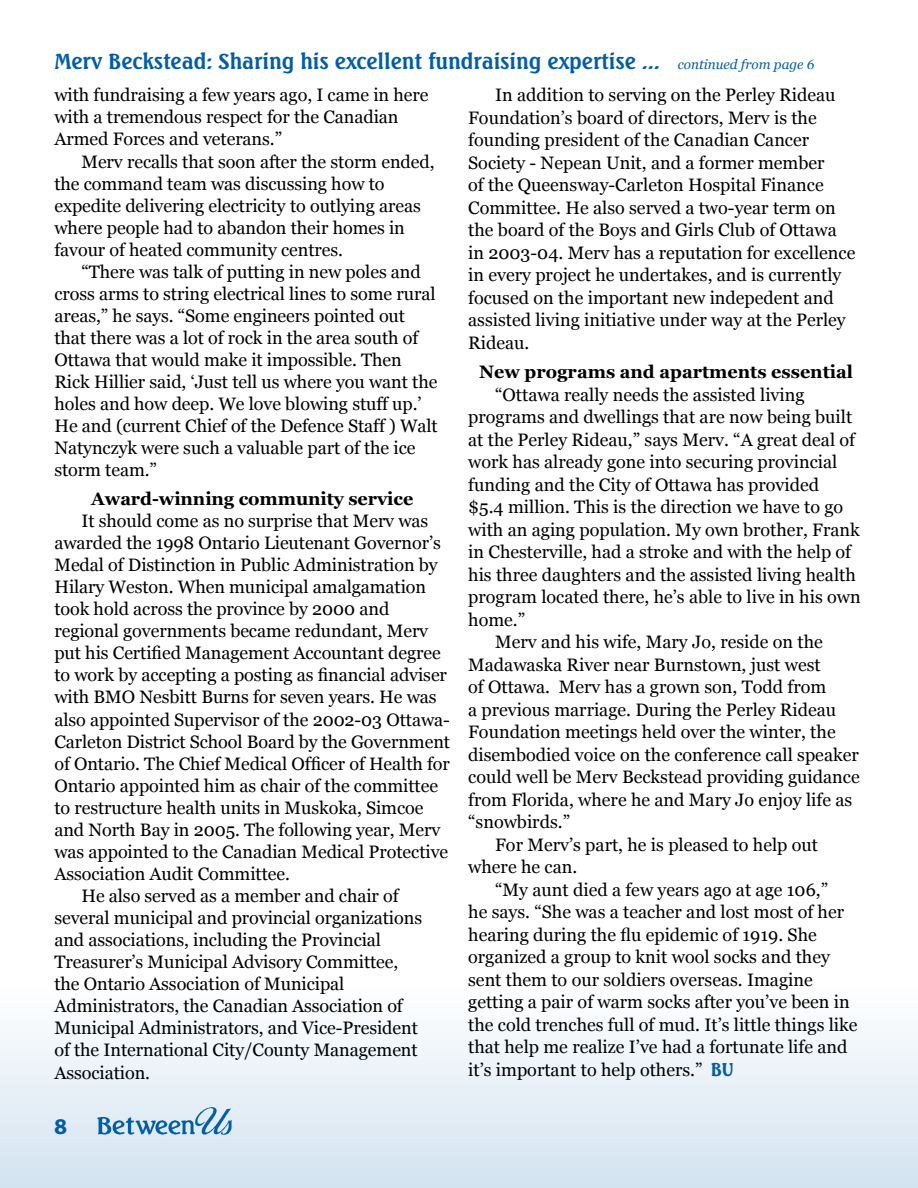
<style>
.page{position:relative;width:918px;height:1188px;background:#fff}
.page>*{position:absolute;margin:0;border:0;box-sizing:border-box;transform-origin:0 0}
.t1{font:700 22.5px "Corporate";color:#005daa}
.t2{font:700 21px "Seagull BT";letter-spacing:-.005em;color:#005daa}
.t3{font:18px/22px "Georgia";letter-spacing:-.005em;color:#000}
.t4{font:700 18px "Georgia";color:#000}
.s1{font-family:"Georgia";font-weight:400;font-style:italic;font-size:13.5px}
.s2{font-family:"Seagull";font-weight:700;color:#005daa}
</style>
<div class="page">
<div style="left:0;top:986px;width:918px;height:202px;background:linear-gradient(to bottom,#fff,#d3e3f0)"></div>
<img style="left:96px;top:1106px;width:136px;height:30px">
<p class="t2" style="left:54px;top:48px;width:762px">Merv Beckstead: Sharing his excellent fundraising expertise ... <span class="s1">continued from page 6</span></p>
<p class="t3" style="left:54px;top:85px;width:376px">with fundraising a few years ago, I came in here with a tremendous respect for the Canadian<br>Armed Forces and veterans.”</p>
<p class="t3" style="left:54px;top:151px;width:382px;text-indent:27px">Merv recalls that soon after the storm ended, the command team was discussing how to expedite delivering electricity to outlying areas where people had to abandon their homes in favour of heated community centres.</p>
<p class="t3" style="left:54px;top:261px;width:385px;text-indent:27px">“There was talk of putting in new poles and cross arms to string electrical lines to some rural areas,” he says. “Some engineers pointed out that there was a lot of rock in the area south of Ottawa that would make it impossible. Then Rick Hillier said, ‘Just tell us where you want the holes and how deep. We love blowing stuff up.’ He and (current Chief of the Defence Staff ) Walt Natynczyk were such a valuable part of the ice storm team.”</p>
<p class="t4" style="left:91px;top:487px;width:324px">Award-winning community service</p>
<p class="t3" style="left:81px;top:510px;width:349px">It should come as no surprise that Merv was</p>
<p class="t3" style="left:54px;top:532px;width:388px">awarded the 1998 Ontario Lieutenant Governor’s</p>
<p class="t3" style="left:54px;top:554px;width:385px">Medal of Distinction in Public Administration by</p>
<p class="t3" style="left:54px;top:576px;width:373px">Hilary Weston. When municipal amalgamation</p>
<p class="t3" style="left:54px;top:598px;width:336px">took hold across the province by 2000 and</p>
<p class="t3" style="left:54px;top:620px;width:375px">regional governments became redundant, Merv</p>
<p class="t3" style="left:54px;top:643px;width:388px">put his Certified Management Accountant degree</p>
<p class="t3" style="left:54px;top:665px;width:394px">to work by accepting a posting as financial adviser</p>
<p class="t3" style="left:54px;top:687px;width:384px">with BMO Nesbitt Burns for seven years. He was</p>
<p class="t3" style="left:54px;top:709px;width:397px">also appointed Supervisor of the 2002-03 Ottawa-</p>
<p class="t3" style="left:54px;top:731px;width:397px">Carleton District School Board by the Government</p>
<p class="t3" style="left:54px;top:753px;width:397px">of Ontario. The Chief Medical Officer of Health for</p>
<p class="t3" style="left:54px;top:775px;width:385px">Ontario appointed him as chair of the committee</p>
<p class="t3" style="left:54px;top:797px;width:371px">to restructure health units in Muskoka, Simcoe</p>
<p class="t3" style="left:54px;top:819px;width:387px">and North Bay in 2005. The following year, Merv</p>
<p class="t3" style="left:54px;top:841px;width:395px">was appointed to the Canadian Medical Protective</p>
<p class="t3" style="left:54px;top:863px;width:237px">Association Audit Committee.</p>
<p class="t3" style="left:81px;top:885px;width:319px">He also served as a member and chair of</p>
<p class="t3" style="left:54px;top:907px;width:369px">several municipal and provincial organizations</p>
<p class="t3" style="left:54px;top:929px;width:328px">and associations, including the Provincial</p>
<p class="t3" style="left:54px;top:951px;width:345px">Treasurer’s Municipal Advisory Committee,</p>
<p class="t3" style="left:54px;top:973px;width:291px">the Ontario Association of Municipal</p>
<p class="t3" style="left:54px;top:995px;width:350px">Administrators, the Canadian Association of</p>
<p class="t3" style="left:54px;top:1017px;width:365px">Municipal Administrators, and Vice-President</p>
<p class="t3" style="left:54px;top:1039px;width:365px">of the International City/County Management</p>
<p class="t3" style="left:54px;top:1062px;width:97px">Association.</p>
<p class="t1" style="left:54px;top:1115px;width:15px">8</p>
<p class="t3" style="left:468px;top:84px;width:389px;line-height:22.5px;text-indent:27px">In addition to serving on the Perley Rideau Foundation’s board of directors, Merv is the founding president of the Canadian Cancer Society - Nepean Unit, and a former member<br>of the Queensway-Carleton Hospital Finance Committee. He also served a two-year term on the board of the Boys and Girls Club of Ottawa in 2003-04. Merv has a reputation for excellence in every project he undertakes, and is currently focused on the important new indepedent and assisted living initiative under way at the Perley Rideau.</p>
<p class="t4" style="left:479px;top:360px;width:376px">New programs and apartments essential</p>
<p class="t3" style="left:495px;top:384px;width:311px">“Ottawa really needs the assisted living</p>
<p class="t3" style="left:468px;top:406px;width:386px">programs and dwellings that are now being built</p>
<p class="t3" style="left:468px;top:429px;width:388px">at the Perley Rideau,” says Merv. “A great deal of</p>
<p class="t3" style="left:468px;top:451px;width:371px">work has already gone into securing provincial</p>
<p class="t3" style="left:468px;top:474px;width:352px">funding and the City of Ottawa has provided</p>
<p class="t3" style="left:468px;top:496px;width:377px">$5.4 million. This is the direction we have to go</p>
<p class="t3" style="left:468px;top:519px;width:393px">with an aging population. My own brother, Frank</p>
<p class="t3" style="left:468px;top:541px;width:384px">in Chesterville, had a stroke and with the help of</p>
<p class="t3" style="left:468px;top:564px;width:389px">his three daughters and the assisted living health</p>
<p class="t3" style="left:468px;top:586px;width:394px">program located there, he’s able to live in his own</p>
<p class="t3" style="left:468px;top:609px;width:58px">home.”</p>
<p class="t3" style="left:495px;top:631px;width:329px">Merv and his wife, Mary Jo, reside on the</p>
<p class="t3" style="left:468px;top:654px;width:354px">Madawaska River near Burnstown, just west</p>
<p class="t3" style="left:468px;top:676px;width:360px">of Ottawa. Merv has a grown son, Todd from</p>
<p class="t3" style="left:468px;top:699px;width:370px">a previous marriage. During the Perley Rideau</p>
<p class="t3" style="left:468px;top:721px;width:369px">Foundation meetings held over the winter, the</p>
<p class="t3" style="left:468px;top:744px;width:392px">disembodied voice on the conference call speaker</p>
<p class="t3" style="left:468px;top:766px;width:393px">could well be Merv Beckstead providing guidance</p>
<p class="t3" style="left:468px;top:789px;width:386px">from Florida, where he and Mary Jo enjoy life as</p>
<p class="t3" style="left:468px;top:811px;width:103px">“snowbirds.”</p>
<p class="t3" style="left:495px;top:834px;width:324px">For Merv’s part, he is pleased to help out</p>
<p class="t3" style="left:468px;top:856px;width:111px">where he can.</p>
<p class="t3" style="left:495px;top:879px;width:334px">“My aunt died a few years ago at age 106,”</p>
<p class="t3" style="left:468px;top:901px;width:377px">he says. “She was a teacher and lost most of her</p>
<p class="t3" style="left:468px;top:924px;width:350px">hearing during the flu epidemic of 1919. She</p>
<p class="t3" style="left:468px;top:946px;width:363px">organized a group to knit wool socks and they</p>
<p class="t3" style="left:468px;top:969px;width:346px">sent them to our soldiers overseas. Imagine</p>
<p class="t3" style="left:468px;top:991px;width:383px">getting a pair of warm socks after you’ve been in</p>
<p class="t3" style="left:468px;top:1014px;width:391px">the cold trenches full of mud. It’s little things like</p>
<p class="t3" style="left:468px;top:1036px;width:381px">that help me realize I’ve had a fortunate life and</p>
<p class="t3" style="left:468px;top:1059px;width:267px">it’s important to help others.” <span class="s2">BU</span></p>
</div>
